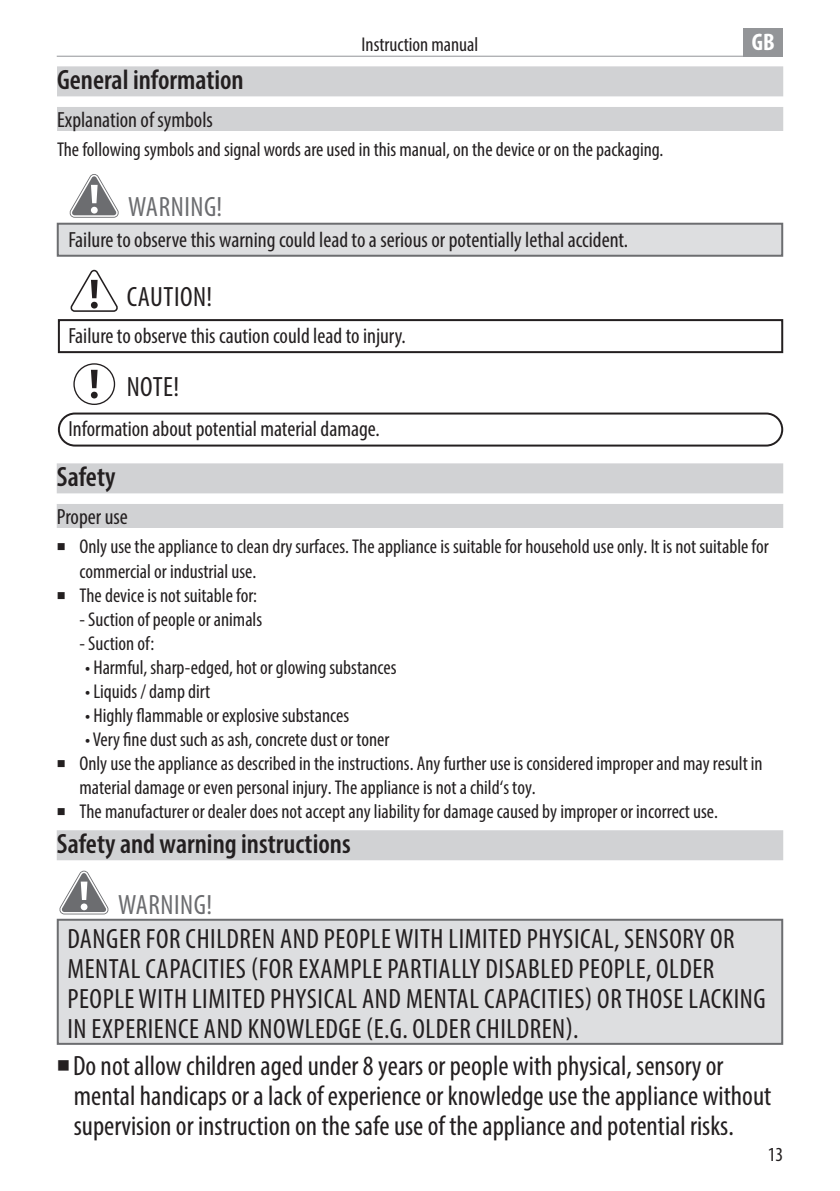
<style>
.page{position:relative;width:840px;height:1191px;background:#fff}
.page>*{position:absolute;margin:0;border:0;box-sizing:border-box;transform-origin:0 0}
.t1{font:condensed 28px/30px "Myriad Pro";letter-spacing:.02em;color:#231f20}
.t2{font:condensed 28px/30px "Myriad Pro";color:#231f20}
.t3{font:600 condensed 28px "Myriad Pro";color:#231f20}
.t4{font:condensed 28px "Myriad Pro";letter-spacing:.02em;color:#6c6d70}
.t5{font:700 condensed 24px "Myriad Pro";color:#fff}
.t6{font:condensed 22px "Myriad Pro";color:#231f20}
.t7{font:condensed 20px/24px "Myriad Pro";color:#231f20}
</style>
<div class="page">
<hr style="left:57px;top:56px;width:724px;height:1px;background:#939598">
<div style="left:743px;top:28px;width:39px;height:29px;background:#939598"></div>
<div style="left:57px;top:66px;width:725px;height:30px;background:#d1d2d4"></div>
<div style="left:57px;top:107px;width:725px;height:24px;background:#d1d2d4"></div>
<svg style="left:70px;top:269px;width:48px;height:43px"></svg>
<div style="left:58px;top:319px;width:724px;height:34px;border:2px solid #231f20"></div>
<div style="left:57px;top:463px;width:725px;height:30px;background:#d1d2d4"></div>
<div style="left:57px;top:504px;width:725px;height:24px;background:#d1d2d4"></div>
<div style="left:57px;top:830px;width:725px;height:30px;background:#d1d2d4"></div>
<svg style="left:63px;top:914px;width:42px;height:1px"></svg>
<svg style="left:59px;top:870px;width:50px;height:44px"></svg>
<div style="left:57px;top:918px;width:725px;height:126px;background:#dddee0;border:2px solid #6c6d70"></div>
<svg style="left:69px;top:174px;width:50px;height:44px"></svg>
<div style="left:57px;top:223px;width:725px;height:34px;background:#dddee0;border:2px solid #6c6d70"></div>
<div style="left:58px;top:412px;width:724px;height:34px;border:2px solid #231f20;border-radius:16px"></div>
<svg style="left:73px;top:363px;width:42px;height:42px"></svg>
<p class="t7" style="left:361px;top:32px;width:118px">Instruction manual</p>
<p class="t5" style="left:751px;top:27px;width:24px">GB</p>
<h1 class="t3" style="left:57px;top:62px;width:188px">General information</h1>
<p class="t6" style="left:57px;top:106px;width:157px">Explanation of symbols</p>
<p class="t7" style="left:57px;top:138px;width:607px">The following symbols and signal words are used in this manual, on the device or on the packaging.</p>
<h1 class="t4" style="left:128px;top:189px;width:95px">WARNING!</h1>
<p class="t6" style="left:68px;top:227px;width:561px">Failure to observe this warning could lead to a serious or potentially lethal accident.</p>
<h1 class="t1" style="left:127px;top:281px;width:87px">CAUTION!</h1>
<p class="t6" style="left:68px;top:322px;width:339px">Failure to observe this caution could lead to injury.</p>
<h1 class="t2" style="left:127px;top:372px;width:54px">NOTE!</h1>
<p class="t6" style="left:68px;top:416px;width:313px">Information about potential material damage.</p>
<h1 class="t3" style="left:57px;top:459px;width:60px">Safety</h1>
<p class="t6" style="left:57px;top:503px;width:72px">Proper use</p>
<p class="t7" style="left:79px;top:534px;width:690px">Only use the appliance to clean dry surfaces. The appliance is suitable for household use only. It is not suitable for commercial or industrial use.<br>The device is not suitable for:</p>
<p class="t7" style="left:79px;top:606px;width:184px">- Suction of people or animals</p>
<p class="t7" style="left:79px;top:630px;width:76px">- Suction of:</p>
<p class="t7" style="left:85px;top:654px;width:313px">• Harmful, sharp-edged, hot or glowing substances</p>
<p class="t7" style="left:85px;top:678px;width:127px">• Liquids / damp dirt</p>
<p class="t7" style="left:85px;top:702px;width:265px">• Highly flammable or explosive substances</p>
<p class="t7" style="left:79px;top:726px;width:684px">• Very fine dust such as ash, concrete dust or toner<br>Only use the appliance as described in the instructions. Any further use is considered improper and may result in material damage or even personal injury. The appliance is not a child‘s toy.<br>The manufacturer or dealer does not accept any liability for damage caused by improper or incorrect use.</p>
<h1 class="t3" style="left:57px;top:826px;width:295px">Safety and warning instructions</h1>
<h1 class="t4" style="left:118px;top:887px;width:95px">WARNING!</h1>
<p class="t1" style="left:67px;top:923px;width:699px">DANGER FOR CHILDREN AND PEOPLE WITH LIMITED PHYSICAL, SENSORY OR MENTAL CAPACITIES (FOR EXAMPLE PARTIALLY DISABLED PEOPLE, OLDER PEOPLE WITH LIMITED PHYSICAL AND MENTAL CAPACITIES) OR THOSE LACKING IN EXPERIENCE AND KNOWLEDGE (E.G. OLDER CHILDREN).</p>
<h1 class="t2" style="left:73px;top:1050px;width:699px">Do not allow children aged under 8 years or people with physical, sensory or mental handicaps or a lack of experience or knowledge use the appliance without supervision or instruction on the safe use of the appliance and potential risks.</h1>
<p class="t7" style="left:767px;top:1141px;width:17px">13</p>
</div>
